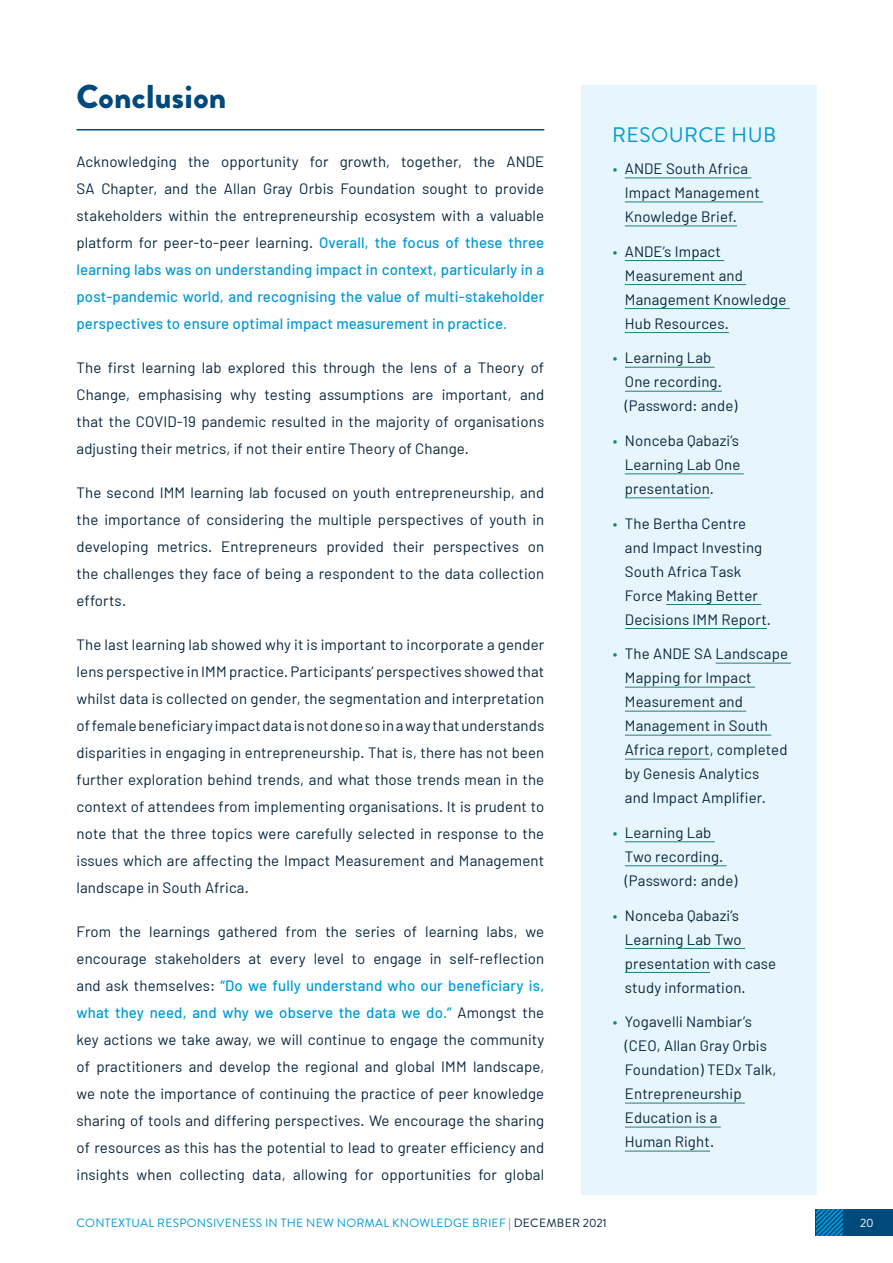
<style>
.page{position:relative;width:893px;height:1263px;background:#fff}
.page>*{position:absolute;margin:0;border:0;box-sizing:border-box;transform-origin:0 0}
.t1{font:900 33px "Brandon Grotesque";letter-spacing:.01em;color:#00497b}
.t2{font:21px "Brandon Grotesque";letter-spacing:.02em;color:#009ad6}
.t3{font:15px/24px "Barlow";letter-spacing:.01em;color:#06253e}
.t4{font:500 15px/27px "Barlow";letter-spacing:.01em;color:#009ad6;text-align:justify}
.t5{font:12px "Brandon Grotesque";letter-spacing:.02em;color:#009ad6}
.t6{font:12px "Brandon Grotesque";color:#fff}
.s1{font-weight:400;color:#06253e}
.s2{font-weight:500;color:#009ad6}
.s3{color:#1f8075}
.s4{color:#06253e}
</style>
<div class="page">
<div style="left:816px;top:1209px;width:77px;height:27px;background:#00497b"></div>
<svg style="left:816px;top:1209px;width:27px;height:27px"></svg>
<div style="left:581px;top:85px;width:235px;height:1110px;background:#e7f6fc"></div>
<hr style="left:625px;top:178px;width:126px;height:1px;background:#1f8075">
<hr style="left:625px;top:202px;width:138px;height:1px;background:#1f8075">
<hr style="left:625px;top:226px;width:112px;height:1px;background:#1f8075">
<hr style="left:625px;top:260px;width:99px;height:1px;background:#1f8075">
<hr style="left:625px;top:284px;width:121px;height:1px;background:#1f8075">
<hr style="left:625px;top:308px;width:165px;height:1px;background:#1f8075">
<hr style="left:625px;top:332px;width:104px;height:1px;background:#1f8075">
<hr style="left:625px;top:367px;width:90px;height:1px;background:#1f8075">
<hr style="left:625px;top:391px;width:97px;height:1px;background:#1f8075">
<hr style="left:625px;top:473px;width:119px;height:1px;background:#1f8075">
<hr style="left:625px;top:497px;width:85px;height:1px;background:#1f8075">
<hr style="left:666px;top:604px;width:95px;height:1px;background:#1f8075">
<hr style="left:625px;top:628px;width:142px;height:1px;background:#1f8075">
<hr style="left:716px;top:663px;width:75px;height:1px;background:#1f8075">
<hr style="left:625px;top:687px;width:130px;height:1px;background:#1f8075">
<hr style="left:625px;top:711px;width:121px;height:1px;background:#1f8075">
<hr style="left:625px;top:735px;width:146px;height:1px;background:#1f8075">
<hr style="left:625px;top:759px;width:85px;height:1px;background:#1f8075">
<hr style="left:625px;top:841px;width:90px;height:1px;background:#1f8075">
<hr style="left:625px;top:865px;width:102px;height:1px;background:#1f8075">
<hr style="left:625px;top:948px;width:120px;height:1px;background:#1f8075">
<hr style="left:625px;top:972px;width:85px;height:1px;background:#1f8075">
<hr style="left:625px;top:1103px;width:120px;height:1px;background:#1f8075">
<hr style="left:625px;top:1127px;width:96px;height:1px;background:#1f8075">
<hr style="left:625px;top:1151px;width:85px;height:1px;background:#1f8075">
<hr style="left:77px;top:129px;width:467px;height:1px;background:#00497b">
<p class="t1" style="left:77px;top:73px;width:151px">Conclusion</p>
<p class="t4" style="left:77px;top:147px;width:469px"><span class="s1">Acknowledging the opportunity for growth, together, the ANDE SA Chapter, and the Allan Gray Orbis Foundation sought to provide stakeholders within the entrepreneurship ecosystem with a valuable platform for peer-to-peer learning.</span> Overall, the focus of these three learning labs was on understanding impact in context, particularly in a post-pandemic world, and recognising the value of multi-stakeholder perspectives to ensure optimal impact measurement in practice.</p>
<p class="t3" style="left:77px;top:353px;width:469px;line-height:27px;text-align:justify">The first learning lab explored this through the lens of a Theory of Change, emphasising why testing assumptions are important, and that the COVID-19 pandemic resulted in the majority of organisations adjusting their metrics, if not their entire Theory of Change.</p>
<p class="t3" style="left:77px;top:478px;width:469px;line-height:27px;text-align:justify">The second IMM learning lab focused on youth entrepreneurship, and the importance of considering the multiple perspectives of youth in developing metrics. Entrepreneurs provided their perspectives on the challenges they face of being a respondent to the data collection efforts.</p>
<p class="t3" style="left:77px;top:630px;width:469px;line-height:27px;text-align:justify">The last learning lab showed why it is important to incorporate a gender lens perspective in IMM practice. Participants’ perspectives showed that whilst data is collected on gender, the segmentation and interpretation of female beneficiary impact data is not done so in a way that understands disparities in engaging in entrepreneurship. That is, there has not been further exploration behind trends, and what those trends mean in the context of attendees from implementing organisations. It is prudent to note that the three topics were carefully selected in response to the issues which are affecting the Impact Measurement and Management landscape in South Africa.</p>
<p class="t3" style="left:77px;top:917px;width:469px;line-height:27px;text-align:justify">From the learnings gathered from the series of learning labs, we encourage stakeholders at every level to engage in self-reflection and ask themselves: <span class="s2">“Do we fully understand who our beneficiary is, what they need, and why we observe the data we do.”</span> Amongst the key actions we take away, we will continue to engage the community of practitioners and develop the regional and global IMM landscape, we note the importance of continuing the practice of peer knowledge sharing of tools and differing perspectives. We encourage the sharing of resources as this has the potential to lead to greater efficiency and insights when collecting data, allowing for opportunities for global</p>
<p class="t2" style="left:612px;top:120px;width:166px">RESOURCE HUB</p>
<p class="t3" style="left:625px;top:156px;width:136px;text-indent:-12px"><span class="s3">•</span> ANDE South Africa<br>Impact Management<br>Knowledge Brief.</p>
<p class="t3" style="left:625px;top:239px;width:163px;text-indent:-12px"><span class="s3">•</span> ANDE’s Impact<br>Measurement and<br>Management Knowledge<br>Hub Resources.</p>
<p class="t3" style="left:625px;top:346px;width:114px;text-indent:-12px"><span class="s3">•</span> Learning Lab<br>One recording. (Password: ande)</p>
<p class="t3" style="left:625px;top:428px;width:117px;text-align:justify;text-indent:-12px"><span class="s3">•</span> Nonceba Qabazi’s Learning Lab One presentation.</p>
<p class="t3" style="left:625px;top:511px;width:148px;text-indent:-12px"><span class="s3">•</span> The Bertha Centre and Impact Investing<br>South Africa Task<br>Force Making Better<br>Decisions IMM Report.</p>
<p class="t3" style="left:625px;top:642px;width:165px;text-indent:-12px"><span class="s3">•</span> The ANDE SA Landscape<br>Mapping for Impact<br>Measurement and<br>Management in South<br>Africa report, completed by Genesis Analytics<br>and Impact Amplifier.</p>
<p class="t3" style="left:625px;top:820px;width:114px;text-indent:-12px"><span class="s3">•</span> Learning Lab<br>Two recording. (Password: ande)</p>
<p class="t3" style="left:625px;top:903px;width:153px;text-indent:-12px"><span class="s3">•</span> Nonceba Qabazi’s<br>Learning Lab Two presentation with case study information.</p>
<p class="t3" style="left:625px;top:1009px;width:153px;text-indent:-12px"><span class="s3">•</span> Yogavelli Nambiar’s (CEO, Allan Gray Orbis<br>Foundation) TEDx Talk,<br>Entrepreneurship<br>Education is a<br>Human Right.</p>
<p class="t5" style="left:77px;top:1214px;width:532px">CONTEXTUAL RESPONSIVENESS IN THE NEW NORMAL KNOWLEDGE BRIEF <span class="s3">|</span> <span class="s4">DECEMBER 2021</span></p>
<p class="t6" style="left:860px;top:1214px;width:15px">20</p>
</div>
